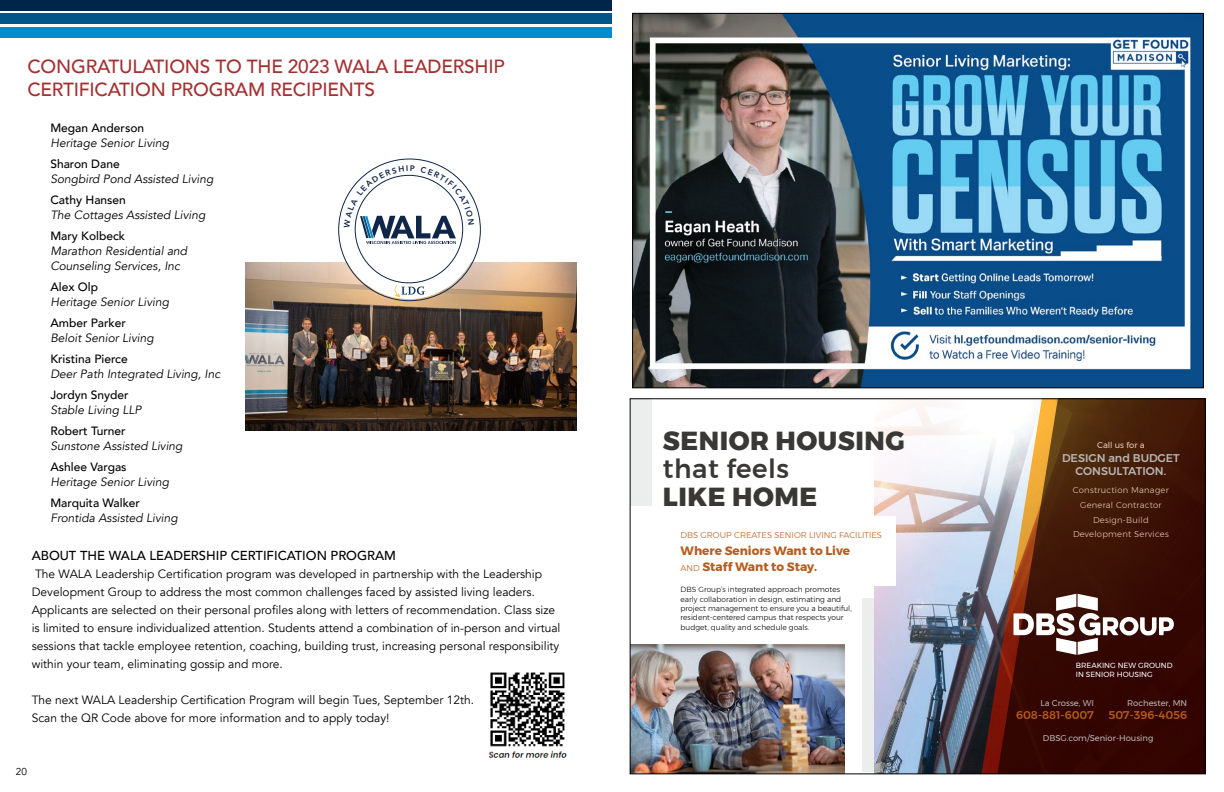
<style>
.page{position:relative;width:1224px;height:792px;background:#fff}
.page>*{position:absolute;margin:0;border:0;box-sizing:border-box;transform-origin:0 0}
.t1{font:800 26.1px "Montserrat";letter-spacing:.02em;color:#3a3836}
.t2{font:500 26.1px "Montserrat";letter-spacing:.02em;color:#3a3836}
.t3{font:500 19px/23px "Avenir";letter-spacing:-.01em;color:#a33132}
.t4{font:500 13px "Avenir";color:#000}
.t5{font:700 12.1px/16.8px "Montserrat";color:#b75c1d}
.t6{font:12px/18px "Avenir";color:#000}
.t7{font:italic 12px/15px "Avenir";color:#000}
.t8{font:500 12px "Avenir";color:#000}
.t9{font:500 11.2px/13.4px "Montserrat";color:#bab6b4;text-align:center}
.t10{font:500 11.2px "Montserrat";color:#b75c1d}
.t11{font:10px "Avenir";color:#000}
.t12{font:300 8.4px/14.9px "Montserrat";letter-spacing:.03em;color:#e9cab2;text-align:center}
.t13{font:8.4px "Montserrat";color:#bab6b4}
.t14{font:300 8.4px "Montserrat";color:#b75c1d}
.t15{font:8.4px "Montserrat";color:#e9cab2}
.t16{font:300 7.4px/9.3px "Montserrat";color:#000}
.t17{font:7.4px/8.9px "Montserrat";color:#fff}
.s1{font-weight:300;font-size:8.4px}
</style>
<div class="page">
<div style="left:630px;top:399px;width:22px;height:107px;background:#eceded"></div>
<svg style="left:1055px;top:401px;width:148px;height:371px;background:#3c1105"></svg>
<img style="left:874px;top:401px;width:181px;height:371px">
<svg style="left:1013px;top:594px;width:161px;height:61px"></svg>
<img style="left:632px;top:645px;width:213px;height:127px">
<div style="left:681px;top:516px;width:215px;height:69px;background:#fff"></div>
<div style="left:863px;top:598px;width:11px;height:174px;background:#eceded"></div>
<div style="left:0;top:0;width:611px;height:11px;background:#00254a"></div>
<div style="left:0;top:13px;width:611px;height:11px;background:#005689"></div>
<div style="left:0;top:27px;width:612px;height:11px;background:#008ccc"></div>
<img style="left:488px;top:672px;width:79px;height:86px">
<img style="left:634px;top:15px;width:568px;height:371px">
<img style="left:245px;top:262px;width:331px;height:169px">
<svg style="left:338px;top:158px;width:143px;height:143px"></svg>
<h2 class="t3" style="left:27px;top:54px;width:479px">CONGRATULATIONS TO THE 2023 WALA LEADERSHIP<br>CERTIFICATION PROGRAM RECIPIENTS</h2>
<p class="t8" style="left:50px;top:118px;width:95px">Megan Anderson</p>
<p class="t7" style="left:50px;top:136px;width:120px">Heritage Senior Living</p>
<p class="t8" style="left:50px;top:154px;width:71px">Sharon Dane</p>
<p class="t7" style="left:50px;top:172px;width:165px">Songbird Pond Assisted Living</p>
<p class="t8" style="left:50px;top:190px;width:77px">Cathy Hansen</p>
<p class="t7" style="left:50px;top:208px;width:157px">The Cottages Assisted Living</p>
<p class="t8" style="left:50px;top:226px;width:76px">Mary Kolbeck</p>
<p class="t7" style="left:50px;top:244px;width:138px">Marathon Residential and<br>Counseling Services, Inc</p>
<p class="t8" style="left:50px;top:277px;width:49px">Alex Olp</p>
<p class="t7" style="left:50px;top:295px;width:120px">Heritage Senior Living</p>
<p class="t8" style="left:50px;top:313px;width:77px">Amber Parker</p>
<p class="t7" style="left:50px;top:331px;width:105px">Beloit Senior Living</p>
<p class="t8" style="left:50px;top:349px;width:79px">Kristina Pierce</p>
<p class="t7" style="left:50px;top:367px;width:171px">Deer Path Integrated Living, Inc</p>
<p class="t8" style="left:50px;top:385px;width:80px">Jordyn Snyder</p>
<p class="t7" style="left:50px;top:403px;width:92px">Stable Living LLP</p>
<p class="t8" style="left:50px;top:421px;width:77px">Robert Turner</p>
<p class="t7" style="left:50px;top:439px;width:134px">Sunstone Assisted Living</p>
<p class="t8" style="left:50px;top:457px;width:78px">Ashlee Vargas</p>
<p class="t7" style="left:50px;top:475px;width:120px">Heritage Senior Living</p>
<p class="t8" style="left:50px;top:493px;width:91px">Marquita Walker</p>
<p class="t7" style="left:50px;top:511px;width:129px">Frontida Assisted Living</p>
<p class="t4" style="left:32px;top:544px;width:366px">ABOUT THE WALA LEADERSHIP CERTIFICATION PROGRAM</p>
<p class="t6" style="left:32px;top:565px;width:530px">The WALA Leadership Certification program was developed in partnership with the Leadership Development Group to address the most common challenges faced by assisted living leaders.<br>Applicants are selected on their personal profiles along with letters of recommendation. Class size is limited to ensure individualized attention. Students attend a combination of in-person and virtual sessions that tackle employee retention, coaching, building trust, increasing personal responsibility within your team, eliminating gossip and more.</p>
<p class="t6" style="left:32px;top:691px;width:444px">The next WALA Leadership Certification Program will begin Tues, September 12th.<br>Scan the QR Code above for more information and to apply today!</p>
<p class="t11" style="left:16px;top:766px;width:13px">20</p>
<h1 class="t1" style="left:663px;top:420px;width:243px">SENIOR HOUSING</h1>
<h1 class="t2" style="left:663px;top:448px;width:128px">that feels</h1>
<h1 class="t1" style="left:663px;top:475px;width:156px">LIKE HOME</h1>
<p class="t14" style="left:681px;top:529px;width:203px">DBS GROUP CREATES SENIOR LIVING FACILITIES</p>
<p class="t5" style="left:681px;top:542px;width:171px">Where Seniors Want to Live<br><span class="s1">AND</span> Staff Want to Stay.</p>
<p class="t16" style="left:681px;top:585px;width:173px">DBS Group’s integrated approach promotes early collaboration in design, estimating and project management to ensure you a beautiful, resident-centered campus that respects your budget, quality and schedule goals.</p>
<p class="t15" style="left:1097px;top:439px;width:49px">Call us for a</p>
<p class="t9" style="left:1062px;top:451px;width:119px">DESIGN and BUDGET<br>CONSULTATION.</p>
<p class="t12" style="left:1073px;top:482px;width:97px">Construction Manager<br>General Contractor<br>Design-Build<br>Development Services</p>
<p class="t17" style="left:1076px;top:661px;width:98px">BREAKING NEW GROUND<br>IN SENIOR HOUSING</p>
<p class="t13" style="left:1040px;top:696px;width:55px">La Crosse, WI</p>
<p class="t10" style="left:1016px;top:706px;width:79px">608-881-6007</p>
<p class="t13" style="left:1127px;top:696px;width:62px">Rochester, MN</p>
<p class="t10" style="left:1108px;top:706px;width:80px">507-396-4056</p>
<p class="t13" style="left:1043px;top:732px;width:112px">DBSG.com/Senior-Housing</p>
</div>
